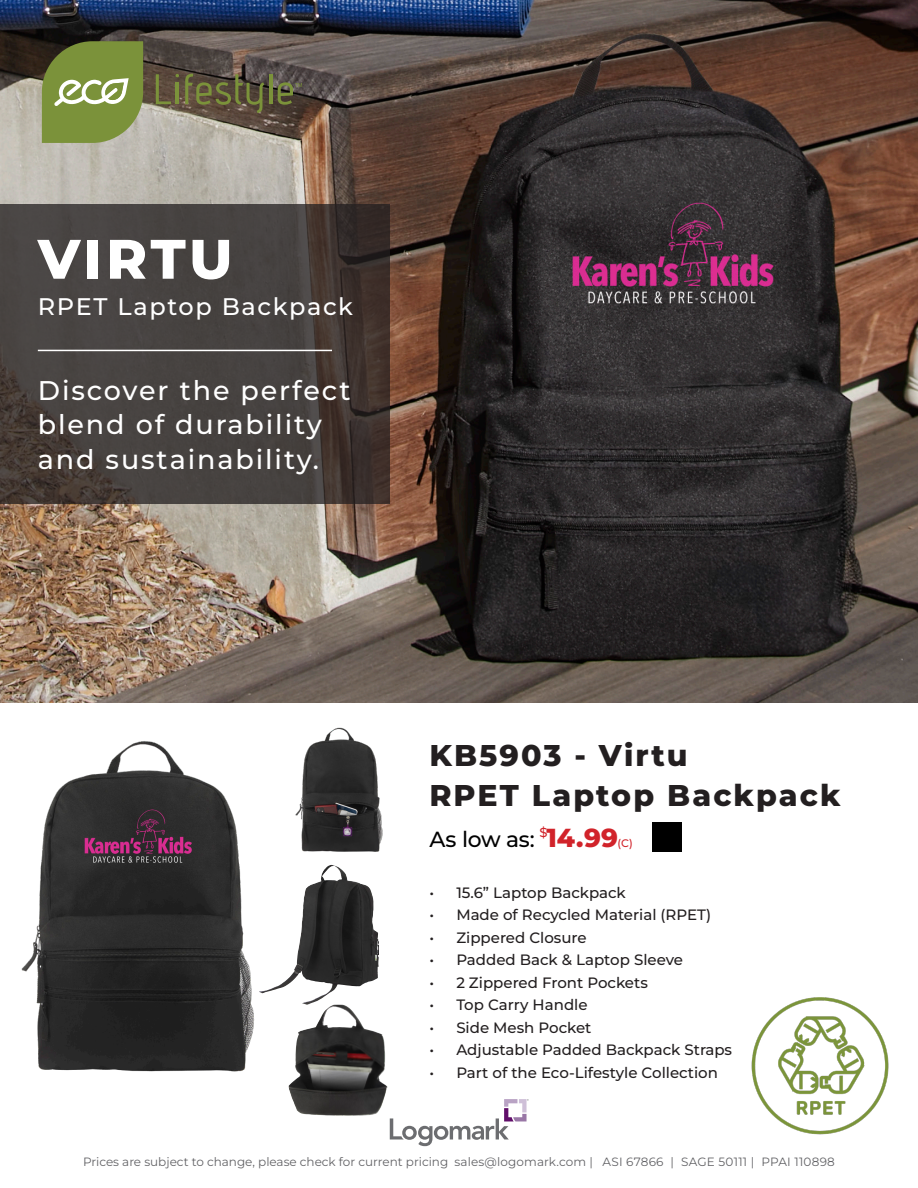
<style>
.page{position:relative;width:918px;height:1188px;background:#fff}
.page>*{position:absolute;margin:0;border:0;box-sizing:border-box;transform-origin:0 0}
.t1{font:800 55.5px "Montserrat";letter-spacing:.06em;color:#fff}
.t2{font:800 30px "Montserrat";letter-spacing:.07em;color:#231f20}
.t3{font:500 27px/34.5px "Montserrat";letter-spacing:.07em;color:#fff}
.t4{font:800 26.1px "Montserrat";color:#d1232a}
.t5{font:500 24px "Montserrat";letter-spacing:.07em;color:#fff}
.t6{font:500 21.9px "Montserrat";letter-spacing:-.015em;color:#000}
.t7{font:500 15px "Montserrat";color:#231f20}
.t8{font:100 12px "Montserrat";color:#636366}
.t9{font:500 10.95px "Montserrat";color:#d1232a}
</style>
<div class="page">
<img style="left:0;top:0;width:918px;height:702px">
<img style="left:289px;top:1005px;width:99px;height:111px">
<svg style="left:0;top:205px;width:390px;height:299px;fill:#474240"></svg>
<hr style="left:38px;top:350px;width:294px;height:1px;background:#fff">
<img style="left:300px;top:871px;width:31px;height:70px">
<div style="left:652px;top:822px;width:30px;height:30px;background:#000"></div>
<img style="left:751px;top:997px;width:138px;height:138px">
<img style="left:0;top:686px;width:281px;height:386px">
<svg style="left:156px;top:74px;width:23px;height:30px"></svg>
<hr style="left:176px;top:83px;width:3px;height:21px;background:#7b923a">
<svg style="left:185px;top:74px;width:79px;height:39px"></svg>
<hr style="left:269px;top:74px;width:3px;height:30px;background:#7b923a">
<svg style="left:42px;top:41px;width:101px;height:102px"></svg>
<svg style="left:278px;top:82px;width:24px;height:23px"></svg>
<img style="left:295px;top:727px;width:88px;height:144px">
<svg style="left:390px;top:1099px;width:139px;height:47px"></svg>
<p class="t1" style="left:38px;top:222px;width:196px">VIRTU</p>
<p class="t5" style="left:38px;top:290px;width:317px">RPET Laptop Backpack</p>
<p class="t3" style="left:38px;top:372px;width:314px">Discover the perfect blend of durability and sustainability.</p>
<p class="t2" style="left:429px;top:735px;width:260px">KB5903 - Virtu</p>
<p class="t2" style="left:429px;top:776px;width:413px">RPET Laptop Backpack</p>
<p class="t6" style="left:429px;top:825px;width:107px">As low as:</p>
<p class="t4" style="left:539px;top:820px;width:80px"><sup>$</sup>14.99</p>
<p class="t9" style="left:618px;top:836px;width:17px">(C)</p>
<p class="t7" style="left:429px;top:882px;width:198px">• 15.6” Laptop Backpack</p>
<p class="t7" style="left:429px;top:905px;width:283px">• Made of Recycled Material (RPET)</p>
<p class="t7" style="left:429px;top:927px;width:159px">• Zippered Closure</p>
<p class="t7" style="left:429px;top:950px;width:255px">• Padded Back &amp; Laptop Sleeve</p>
<p class="t7" style="left:429px;top:972px;width:220px">• 2 Zippered Front Pockets</p>
<p class="t7" style="left:429px;top:995px;width:160px">• Top Carry Handle</p>
<p class="t7" style="left:429px;top:1017px;width:164px">• Side Mesh Pocket</p>
<p class="t7" style="left:429px;top:1040px;width:304px">• Adjustable Padded Backpack Straps</p>
<p class="t7" style="left:429px;top:1062px;width:290px">• Part of the Eco-Lifestyle Collection</p>
<p class="t8" style="left:83px;top:1154px;width:753px">Prices are subject to change, please check for current pricing sales@logomark.com | ASI 67866 | SAGE 50111 | PPAI 110898</p>
</div>
